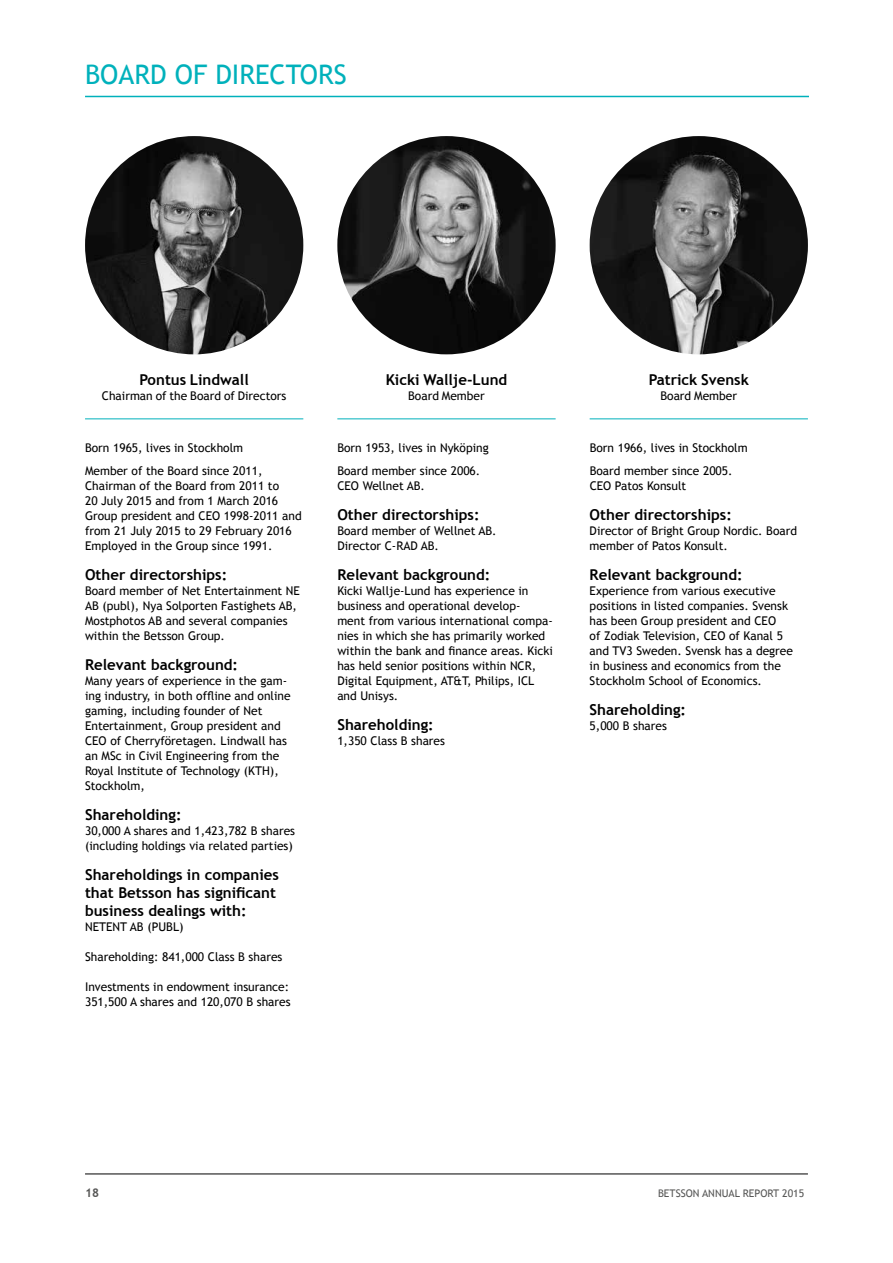
<style>
.page{position:relative;width:893px;height:1263px;background:#fff}
.page>*{position:absolute;margin:0;border:0;box-sizing:border-box;transform-origin:0 0}
.t1{font:27px "Trebuchet MS";color:#00b1bb}
.t2{font:700 15px/18px "Trebuchet MS";color:#000}
.t3{font:12px/15px "Trebuchet MS";color:#000}
.t4{font:700 12px "Trebuchet MS";color:#575756}
.t5{font:10.5px "Trebuchet MS";color:#575756}
</style>
<div class="page">
<hr style="left:85px;top:1174px;width:723px;height:1px;background:#000">
<hr style="left:85px;top:96px;width:724px;height:1px;background:#00b1bb">
<img style="left:85px;top:136px;width:218px;height:218px;border-radius:109px">
<img style="left:337px;top:136px;width:219px;height:218px;border-radius:109px">
<img style="left:590px;top:136px;width:218px;height:218px;border-radius:109px">
<hr style="left:85px;top:418px;width:218px;height:1px;background:#00b1bb">
<hr style="left:337px;top:418px;width:219px;height:1px;background:#00b1bb">
<hr style="left:590px;top:418px;width:218px;height:1px;background:#00b1bb">
<h1 class="t1" style="left:85px;top:58px;width:263px">BOARD OF DIRECTORS</h1>
<p class="t2" style="left:140px;top:371px;width:111px">Pontus Lindwall</p>
<p class="t3" style="left:102px;top:389px;width:186px">Chairman of the Board of Directors</p>
<p class="t3" style="left:85px;top:436px;width:179px;line-height:23.5px">Born 1965, lives in Stockholm<br>Member of the Board since 2011,</p>
<p class="t3" style="left:85px;top:479px;width:218px">Chairman of the Board from 2011 to<br>20 July 2015 and from 1 March 2016<br>Group president and CEO 1998-2011 and from 21 July 2015 to 29 February 2016<br>Employed in the Group since 1991.</p>
<p class="t2" style="left:85px;top:566px;width:144px">Other directorships:</p>
<p class="t3" style="left:85px;top:584px;width:216px">Board member of Net Entertainment NE AB (publ), Nya Solporten Fastighets AB, Mostphotos AB and several companies within the Betsson Group.</p>
<p class="t2" style="left:85px;top:656px;width:155px">Relevant background:</p>
<p class="t3" style="left:85px;top:674px;width:207px">Many years of experience in the gam&shy;ing industry, in both offline and online gaming, including founder of Net Entertainment, Group president and CEO of Cherryföretagen. Lindwall has an MSc in Civil Engineering from the Royal Institute of Technology (KTH), Stockholm,</p>
<p class="t2" style="left:85px;top:806px;width:98px">Shareholding:</p>
<p class="t3" style="left:85px;top:824px;width:212px">30,000 A shares and 1,423,782 B shares (including holdings via related parties)</p>
<p class="t2" style="left:85px;top:866px;width:195px">Shareholdings in companies that Betsson has significant business dealings with:</p>
<p class="t3" style="left:85px;top:920px;width:100px">NETENT AB (PUBL)</p>
<p class="t3" style="left:85px;top:950px;width:199px">Shareholding: 841,000 Class B shares</p>
<p class="t3" style="left:85px;top:980px;width:207px">Investments in endowment insurance:<br>351,500 A shares and 120,070 B shares</p>
<p class="t2" style="left:386px;top:371px;width:123px">Kicki Wallje-Lund</p>
<p class="t3" style="left:408px;top:389px;width:78px">Board Member</p>
<p class="t3" style="left:337px;top:436px;width:153px;line-height:23.5px">Born 1953, lives in Nyköping<br>Board member since 2006.</p>
<p class="t3" style="left:337px;top:479px;width:89px">CEO Wellnet AB.</p>
<p class="t2" style="left:337px;top:506px;width:144px">Other directorships:</p>
<p class="t3" style="left:337px;top:524px;width:161px">Board member of Wellnet AB.<br>Director C-RAD AB.</p>
<p class="t2" style="left:337px;top:566px;width:155px">Relevant background:</p>
<p class="t3" style="left:337px;top:584px;width:217px">Kicki Wallje-Lund has experience in business and operational develop-<br>ment from various international compa&shy;nies in which she has primarily worked within the bank and finance areas. Kicki has held senior positions within NCR, Digital Equipment, AT&amp;T, Philips, ICL and Unisys.</p>
<p class="t2" style="left:337px;top:716px;width:98px">Shareholding:</p>
<p class="t3" style="left:337px;top:734px;width:109px">1,350 Class B shares</p>
<p class="t2" style="left:649px;top:371px;width:102px">Patrick Svensk</p>
<p class="t3" style="left:660px;top:389px;width:78px">Board Member</p>
<p class="t3" style="left:590px;top:436px;width:160px;line-height:23.5px">Born 1966, lives in Stockholm<br>Board member since 2005.</p>
<p class="t3" style="left:590px;top:479px;width:98px">CEO Patos Konsult</p>
<p class="t2" style="left:590px;top:506px;width:144px">Other directorships:</p>
<p class="t3" style="left:590px;top:524px;width:209px">Director of Bright Group Nordic. Board member of Patos Konsult.</p>
<p class="t2" style="left:590px;top:566px;width:155px">Relevant background:</p>
<p class="t3" style="left:590px;top:584px;width:205px">Experience from various executive positions in listed companies. Svensk has been Group president and CEO<br>of Zodiak Television, CEO of Kanal 5 and TV3 Sweden. Svensk has a degree in business and economics from the Stockholm School of Economics.</p>
<p class="t2" style="left:590px;top:701px;width:98px">Shareholding:</p>
<p class="t3" style="left:590px;top:719px;width:79px">5,000 B shares</p>
<p class="t4" style="left:85px;top:1185px;width:16px">18</p>
<p class="t5" style="left:658px;top:1187px;width:148px">BETSSON ANNUAL REPORT 2015</p>
</div>
